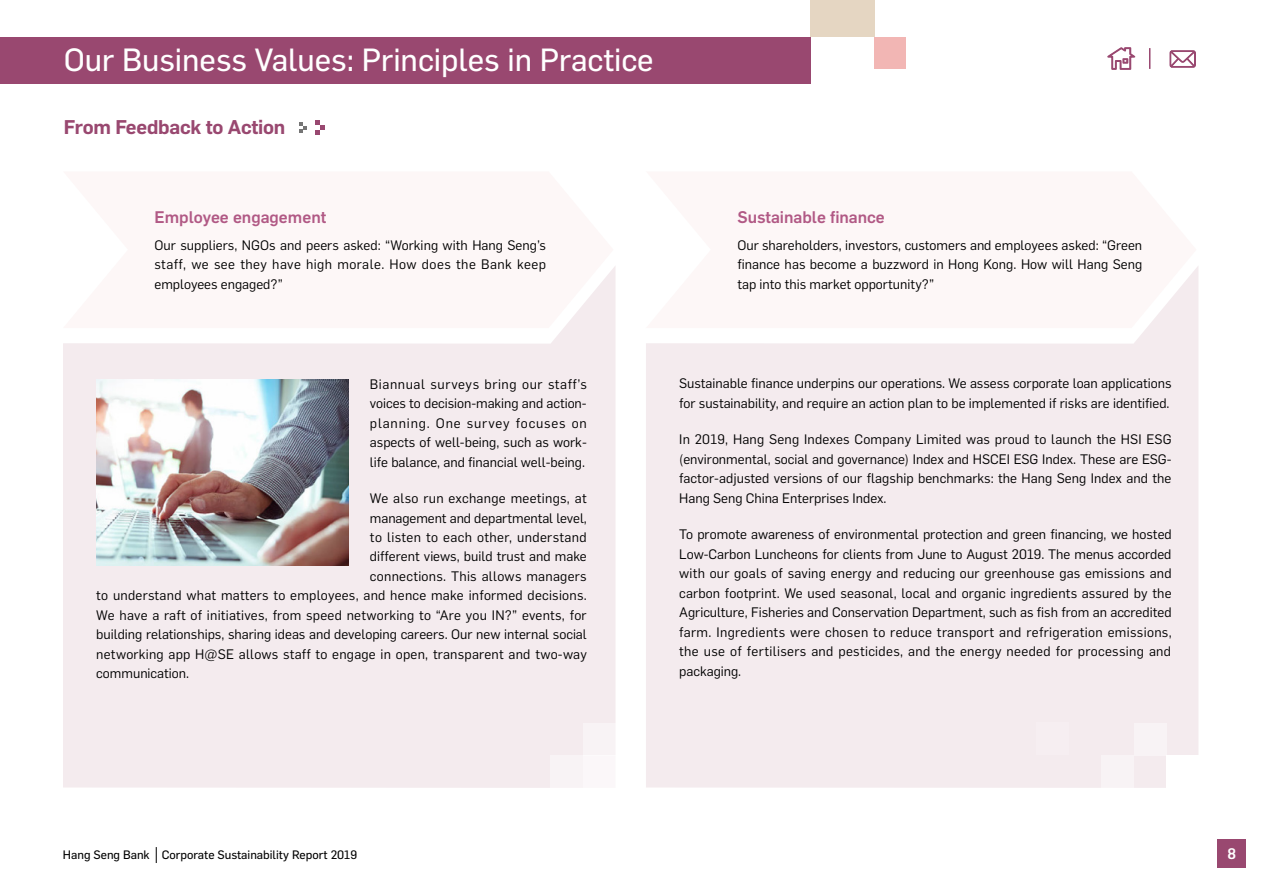
<style>
.page{position:relative;width:1263px;height:893px;background:#fff}
.page>*{position:absolute;margin:0;border:0;box-sizing:border-box;transform-origin:0 0}
.t1{font:31.5px "Flama Basic";color:#fff}
.t2{font:600 19.5px "Flama";letter-spacing:-.01em;color:#994870}
.t3{font:500 16.5px "Flama";color:#b15985}
.t4{font:500 15px "Flama";color:#fff}
.t5{font:13.5px/19.5px "Flama";color:#000;text-align:justify}
.t6{font:13.5px "Flama";letter-spacing:.02em;color:#000}
.t7{font:13.5px "Flama";letter-spacing:.025em;color:#000}
.t8{font:12px "Flama Basic";color:#000}
</style>
<div class="page">
<svg style="left:156px;top:847px;width:1px;height:16px"></svg>
<div style="left:811px;top:0;width:63px;height:37px;background:#e5d6c2"></div>
<div style="left:874px;top:37px;width:32px;height:32px;background:#f2b6b4"></div>
<div style="left:0;top:37px;width:811px;height:47px;background:#994870"></div>
<div style="left:63px;top:267px;width:552px;height:521px;background:#f4ebee"></div>
<div style="left:646px;top:266px;width:552px;height:522px;background:#f4ebee"></div>
<div style="left:1036px;top:722px;width:32px;height:32px;background:#f6eef1"></div>
<div style="left:1102px;top:755px;width:32px;height:33px;background:#f8f3f5"></div>
<div style="left:1167px;top:755px;width:32px;height:33px;background:#fff"></div>
<div style="left:1134px;top:723px;width:33px;height:32px;background:#f8f3f5"></div>
<div style="left:550px;top:755px;width:33px;height:33px;background:#f8f3f5"></div>
<div style="left:583px;top:755px;width:32px;height:33px;background:#fbf7f9"></div>
<div style="left:583px;top:723px;width:32px;height:32px;background:#f8f3f5"></div>
<svg style="left:63px;top:267px;width:551px;height:61px"></svg>
<svg style="left:646px;top:266px;width:550px;height:62px"></svg>
<img style="left:96px;top:380px;width:253px;height:185px">
<svg style="left:300px;top:122px;width:7px;height:11px"></svg>
<svg style="left:315px;top:120px;width:10px;height:15px"></svg>
<div style="left:1217px;top:839px;width:29px;height:28px;background:#994870"></div>
<svg style="left:1149px;top:48px;width:1px;height:21px"></svg>
<svg style="left:1169px;top:50px;width:27px;height:18px"></svg>
<svg style="left:1107px;top:47px;width:28px;height:23px"></svg>
<h1 class="t1" style="left:64px;top:38px;width:591px">Our Business Values: Principles in Practice</h1>
<h2 class="t2" style="left:64px;top:113px;width:223px">From Feedback to Action</h2>
<p class="t3" style="left:154px;top:205px;width:173px">Employee engagement</p>
<p class="t5" style="left:154px;top:234px;width:393px">Our suppliers, NGOs and peers asked: “Working with Hang Seng’s staff, we see they have high morale. How does the Bank keep employees engaged?”</p>
<p class="t3" style="left:737px;top:205px;width:149px">Sustainable finance</p>
<p class="t5" style="left:737px;top:234px;width:406px">Our shareholders, investors, customers and employees asked: “Green finance has become a buzzword in Hong Kong. How will Hang Seng tap into this market opportunity?”</p>
<p class="t5" style="left:370px;top:373px;width:218px">Biannual surveys bring our staff’s voices to decision-making and action&shy;planning. One survey focuses on aspects of well-being, such as work&shy;life balance, and financial well-being.</p>
<p class="t6" style="left:370px;top:489px;width:218px">We also run exchange meetings, at</p>
<p class="t5" style="left:370px;top:507px;width:218px">management and departmental level,</p>
<p class="t7" style="left:370px;top:528px;width:218px">to listen to each other, understand</p>
<p class="t5" style="left:370px;top:546px;width:218px">different views, build trust and make</p>
<p class="t6" style="left:370px;top:567px;width:218px">connections. This allows managers</p>
<p class="t6" style="left:96px;top:586px;width:492px">to understand what matters to employees, and hence make informed decisions.</p>
<p class="t6" style="left:96px;top:606px;width:492px">We have a raft of initiatives, from speed networking to “Are you IN?” events, for</p>
<p class="t5" style="left:96px;top:624px;width:492px">building relationships, sharing ideas and developing careers. Our new internal social</p>
<p class="t5" style="left:96px;top:644px;width:492px">networking app H@SE allows staff to engage in open, transparent and two-way</p>
<p class="t5" style="left:96px;top:663px;width:94px">communication.</p>
<p class="t5" style="left:679px;top:373px;width:494px">Sustainable finance underpins our operations. We assess corporate loan applications for sustainability, and require an action plan to be implemented if risks are identified.</p>
<p class="t5" style="left:679px;top:429px;width:494px">In 2019, Hang Seng Indexes Company Limited was proud to launch the HSI ESG (environmental, social and governance) Index and HSCEI ESG Index. These are ESG&shy;factor-adjusted versions of our flagship benchmarks: the Hang Seng Index and the Hang Seng China Enterprises Index.</p>
<p class="t5" style="left:679px;top:524px;width:494px">To promote awareness of environmental protection and green financing, we hosted Low-Carbon Luncheons for clients from June to August 2019. The menus accorded with our goals of saving energy and reducing our greenhouse gas emissions and carbon footprint. We used seasonal, local and organic ingredients assured by the Agriculture, Fisheries and Conservation Department, such as fish from an accredited farm. Ingredients were chosen to reduce transport and refrigeration emissions, the use of fertilisers and pesticides, and the energy needed for processing and packaging.</p>
<p class="t8" style="left:63px;top:846px;width:296px">Hang Seng Bank Corporate Sustainability Report 2019</p>
<p class="t4" style="left:1227px;top:842px;width:10px">8</p>
</div>
